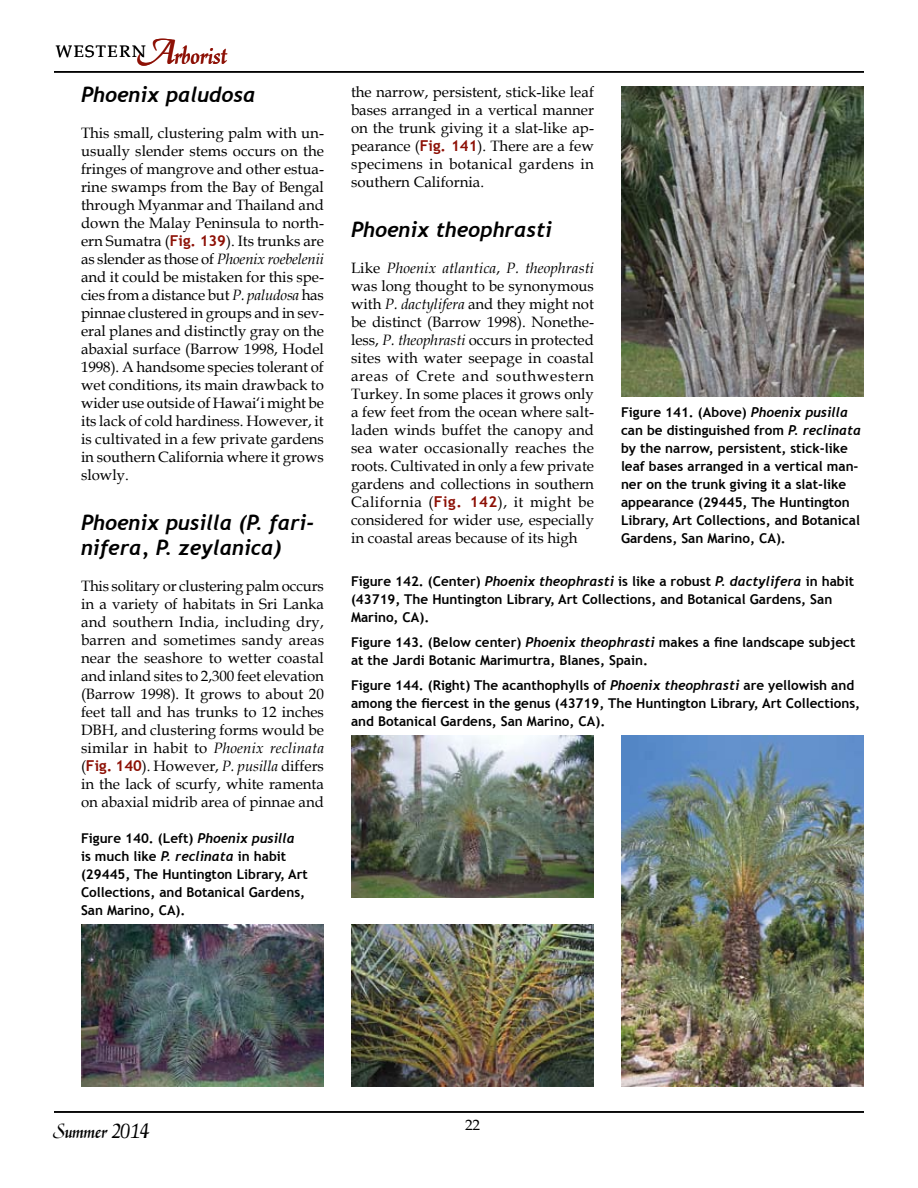
<style>
.page{position:relative;width:918px;height:1188px;background:#fff}
.page>*{position:absolute;margin:0;border:0;box-sizing:border-box;transform-origin:0 0}
.t1{font:27px "Daniela";color:#8d1005}
.t2{font:italic 700 21px/25.2px "Trebuchet";color:#000}
.t3{font:21px "Daniela";color:#000}
.t4{font:16.5px "Book Antiqua";letter-spacing:.1em;color:#000}
.t5{font:15px/18px "Book Antiqua";color:#000;text-align:justify}
.t6{font:700 13.5px/18px "Trebuchet MS";color:#000}
.s1{font-size:36px}
.s2{font-family:"Trebuchet MS";font-weight:700;color:#8d1005}
.s3{font-style:italic}
.s4{font-family:"Trebuchet";font-style:italic}
</style>
<div class="page">
<hr style="left:54px;top:71px;width:810px;height:2px;background:#000">
<hr style="left:54px;top:1111px;width:810px;height:2px;background:#000">
<img style="left:81px;top:925px;width:243px;height:162px">
<img style="left:621px;top:86px;width:243px;height:311px">
<img style="left:351px;top:736px;width:243px;height:162px">
<img style="left:621px;top:736px;width:243px;height:351px">
<img style="left:351px;top:925px;width:243px;height:162px">
<h1 class="t1" style="left:137px;top:39px;width:91px"><span class="s1">A</span>rborist</h1>
<h2 class="t2" style="left:81px;top:82px;width:176px">Phoenix paludosa</h2>
<p class="t5" style="left:81px;top:123px;width:245px">This small, clustering palm with un&shy;usually slender stems occurs on the fringes of mangrove and other estua&shy;rine swamps from the Bay of Bengal through Myanmar and Thailand and down the Malay Peninsula to north&shy;ern Sumatra (<span class="s2">Fig. 139</span>). Its trunks are as slender as those of <span class="s3">Phoenix roebelenii </span>and it could be mistaken for this spe&shy;cies from a distance but <span class="s3">P. paludosa</span> has pinnae clustered in groups and in sev&shy;eral planes and distinctly gray on the abaxial surface (Barrow 1998, Hodel 1998). A handsome species tolerant of wet conditions, its main drawback to wider use outside of Hawai‘i might be its lack of cold hardiness. However, it is cultivated in a few private gardens in southern California where it grows slowly.</p>
<h2 class="t2" style="left:81px;top:510px;width:235px">Phoenix pusilla (P. fari&shy;nifera, P. zeylanica)</h2>
<p class="t5" style="left:81px;top:577px;width:245px">This solitary or clustering palm occurs in a variety of habitats in Sri Lanka and southern India, including dry, barren and sometimes sandy areas near the seashore to wetter coastal and inland sites to 2,300 feet elevation (Barrow 1998). It grows to about 20 feet tall and has trunks to 12 inches DBH, and clustering forms would be similar in habit to <span class="s3">Phoenix reclinata </span>(<span class="s2">Fig. 140</span>). However, <span class="s3">P. pusilla</span> differs in the lack of scurfy, white ramenta on abaxial midrib area of pinnae and</p>
<p class="t4" style="left:56px;top:40px;width:92px">WESTERN</p>
<p class="t6" style="left:81px;top:829px;width:228px">Figure 140. (Left) <span class="s4">Phoenix pusilla </span>is much like <span class="s4">P. reclinata</span> in habit (29445, The Huntington Library, Art<br>Collections, and Botanical Gardens,<br>San Marino, CA).</p>
<p class="t5" style="left:351px;top:83px;width:245px">the narrow, persistent, stick-like leaf bases arranged in a vertical manner on the trunk giving it a slat-like ap&shy;pearance (<span class="s2">Fig. 141</span>). There are a few specimens in botanical gardens in southern California.</p>
<h2 class="t2" style="left:351px;top:218px;width:203px">Phoenix theophrasti</h2>
<p class="t5" style="left:351px;top:259px;width:245px">Like <span class="s3">Phoenix atlantica</span>, <span class="s3">P. theophrasti </span>was long thought to be synonymous with <span class="s3">P. dactylifera</span> and they might not be distinct (Barrow 1998). Nonethe&shy;less, <span class="s3">P. theophrasti</span> occurs in protected sites with water seepage in coastal areas of Crete and southwestern Turkey. In some places it grows only a few feet from the ocean where salt&shy;laden winds buffet the canopy and sea water occasionally reaches the roots. Cultivated in only a few private gardens and collections in southern California (<span class="s2">Fig. 142</span>), it might be considered for wider use, especially in coastal areas because of its high</p>
<p class="t6" style="left:621px;top:403px;width:242px">Figure 141. (Above) <span class="s4">Phoenix pusilla </span>can be distinguished from <span class="s4">P. reclinata </span>by the narrow, persistent, stick-like leaf bases arranged in a vertical man&shy;ner on the trunk giving it a slat-like appearance (29445, The Huntington Library, Art Collections, and Botanical Gardens, San Marino, CA).</p>
<p class="t6" style="left:351px;top:572px;width:505px">Figure 142. (Center) <span class="s4">Phoenix theophrasti</span> is like a robust <span class="s4">P. dactylifera</span> in habit (43719, The Huntington Library, Art Collections, and Botanical Gardens, San<br>Marino, CA).</p>
<p class="t6" style="left:351px;top:633px;width:506px">Figure 143. (Below center) <span class="s4">Phoenix theophrasti</span> makes a fine landscape subject at the Jardi Botanic Marimurtra, Blanes, Spain.</p>
<p class="t6" style="left:351px;top:676px;width:511px">Figure 144. (Right) The acanthophylls of <span class="s4">Phoenix theophrasti</span> are yellowish and among the fiercest in the genus (43719, The Huntington Library, Art Collections, and Botanical Gardens, San Marino, CA).</p>
<h2 class="t3" style="left:53px;top:1119px;width:98px">Summer 2014</h2>
<p class="t5" style="left:465px;top:1115px;width:16px">22</p>
</div>
